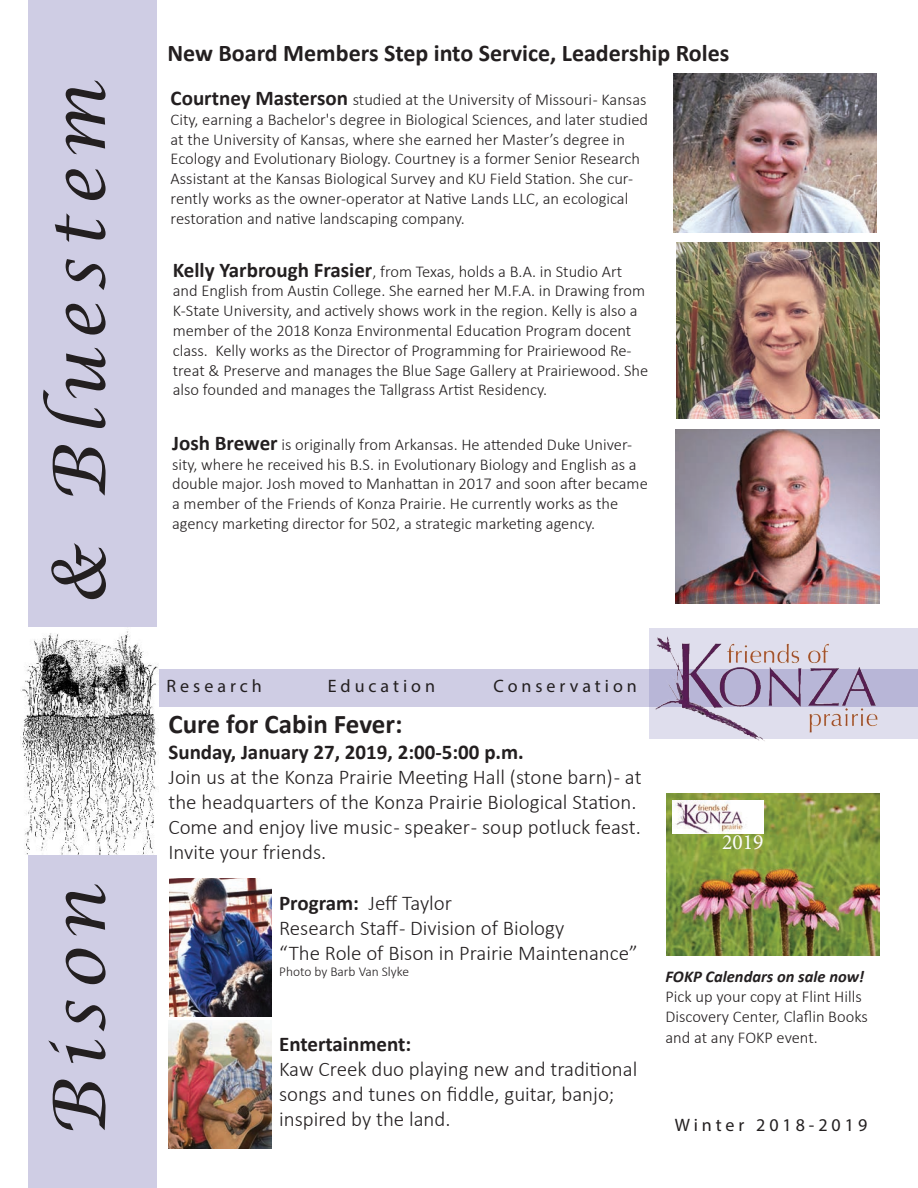
<style>
.page{position:relative;width:918px;height:1188px;background:#fff}
.page>*{position:absolute;margin:0;border:0;box-sizing:border-box;transform-origin:0 0}
.t1{font:italic 72px "Lucida Calligraphy";color:#231f20}
.t2{font:700 27px "Calibri";color:#231f20}
.t3{font:700 24px "Calibri";color:#231f20}
.t4{font:21.6px "Minion Pro";color:#fcfdfd}
.t5{font:300 21px/25.2px "Calibri";color:#231f20}
.t6{font:700 21px "Calibri";color:#231f20}
.t7{font:18px "Myriad Pro";letter-spacing:.22em;color:#231f20}
.t8{font:300 16.5px/19.8px "Calibri";color:#231f20}
.t9{font:italic 700 16.5px "Calibri";color:#231f20}
.t10{font:300 13.5px "Calibri";color:#231f20}
.s1{font-weight:700;font-size:21px}
.s2{font-weight:700}
</style>
<div class="page">
<div style="left:151px;top:670px;width:767px;height:37px;background:#cfcde4"></div>
<div style="left:28px;top:0;width:129px;height:1188px;background:#cfcde4"></div>
<img style="left:21px;top:628px;width:138px;height:227px">
<img style="left:639px;top:628px;width:279px;height:113px">
<img style="left:666px;top:793px;width:214px;height:162px">
<img style="left:672px;top:800px;width:91px;height:34px">
<img style="left:170px;top:878px;width:101px;height:138px">
<img style="left:676px;top:243px;width:203px;height:176px">
<img style="left:674px;top:73px;width:203px;height:159px">
<img style="left:675px;top:430px;width:204px;height:173px">
<img style="left:168px;top:1020px;width:103px;height:128px">
<h1 class="t1" style="left:36px;top:606px;width:527px;rotate:-90deg">&amp; Bluestem</h1>
<h1 class="t1" style="left:36px;top:1138px;width:255px;rotate:-90deg">Bison</h1>
<h3 class="t3" style="left:167px;top:36px;width:563px">New Board Members Step into Service, Leadership Roles</h3>
<p class="t8" style="left:171px;top:89px;width:479px"><span class="s1">Courtney Masterson</span> studied at the University of Missouri - Kansas City, earning a Bachelor's degree in Biological Sciences, and later studied at the University of Kansas, where she earned her Master’s degree in Ecology and Evolutionary Biology. Courtney is a former Senior Research Assistant at the Kansas Biological Survey and KU Field Station. She cur&shy;rently works as the owner-operator at Native Lands LLC, an ecological restoration and native landscaping company.</p>
<p class="t8" style="left:173px;top:261px;width:477px"><span class="s1">Kelly Yarbrough Frasier</span>, from Texas, holds a B.A. in Studio Art and English from Austin College. She earned her M.F.A. in Drawing from K-State University, and actively shows work in the region. Kelly is also a member of the 2018 Konza Environmental Education Program docent class. Kelly works as the Director of Programming for Prairiewood Re&shy;treat &amp; Preserve and manages the Blue Sage Gallery at Prairiewood. She also founded and manages the Tallgrass Artist Residency.</p>
<p class="t8" style="left:172px;top:434px;width:477px"><span class="s1">Josh Brewer</span> is originally from Arkansas. He attended Duke Univer&shy;sity, where he received his B.S. in Evolutionary Biology and English as a double major. Josh moved to Manhattan in 2017 and soon after became a member of the Friends of Konza Prairie. He currently works as the agency marketing director for 502, a strategic marketing agency.</p>
<p class="t7" style="left:167px;top:675px;width:97px">Research</p>
<p class="t7" style="left:328px;top:675px;width:109px">Education</p>
<p class="t7" style="left:493px;top:675px;width:145px">Conservation</p>
<h2 class="t2" style="left:168px;top:705px;width:236px">Cure for Cabin Fever:</h2>
<p class="t6" style="left:168px;top:737px;width:357px">Sunday, January 27, 2019, 2:00-5:00 p.m.</p>
<p class="t5" style="left:168px;top:764px;width:475px">Join us at the Konza Prairie Meeting Hall (stone barn) - at the headquarters of the Konza Prairie Biological Station.<br>Come and enjoy live music - speaker - soup potluck feast.<br>Invite your friends.</p>
<p class="t5" style="left:279px;top:890px;width:360px"><span class="s2">Program:</span> Jeff Taylor<br>Research Staff - Division of Biology<br>“The Role of Bison in Prairie Maintenance”</p>
<p class="t10" style="left:279px;top:963px;width:131px">Photo by Barb Van Slyke</p>
<p class="t6" style="left:279px;top:1029px;width:134px">Entertainment:</p>
<p class="t5" style="left:279px;top:1056px;width:360px">Kaw Creek duo playing new and traditional songs and tunes on fiddle, guitar, banjo; inspired by the land.</p>
<h3 class="t4" style="left:722px;top:828px;width:43px">2019</h3>
<p class="t9" style="left:666px;top:965px;width:200px">FOKP Calendars on sale now!</p>
<p class="t8" style="left:666px;top:986px;width:204px;line-height:20.2px">Pick up your copy at Flint Hills<br>Discovery Center, Claflin Books and at any FOKP event.</p>
<p class="t7" style="left:675px;top:1114px;width:194px">Winter 2018-2019</p>
</div>
